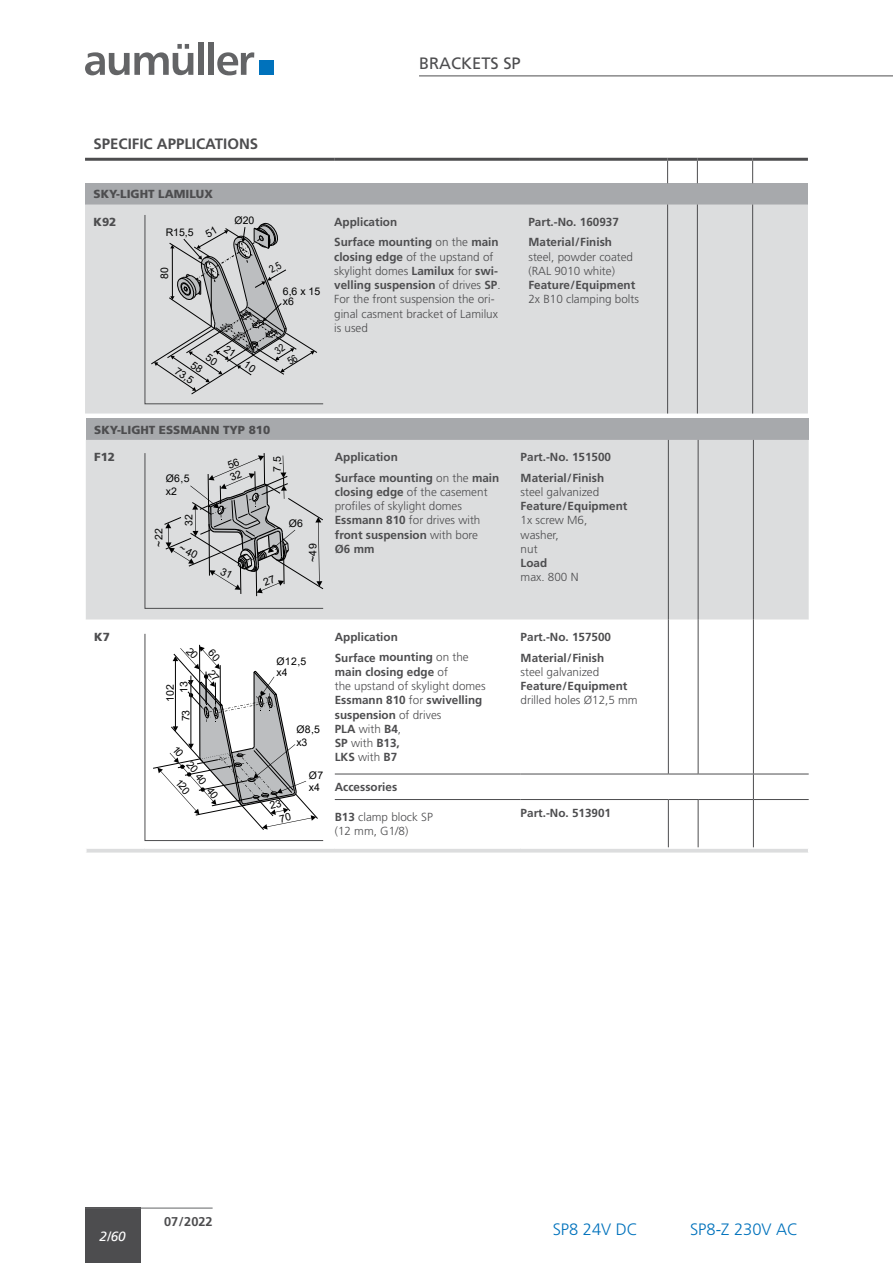
<style>
.page{position:relative;width:893px;height:1263px;background:#fff}
.page>*{position:absolute;margin:0;border:0;box-sizing:border-box;transform-origin:0 0}
.t1{font:300 16.5px "Frutiger LT Std";color:#0072bc}
.t2{font:16.5px "Frutiger LT Std";color:#4d4d4f}
.t3{font:700 15px "Frutiger LT Std";color:#4d4d4f}
.t4{font:italic 13.5px "Frutiger LT";color:#fff}
.t5{font:700 12.75px "Frutiger LT Std";color:#4d4d4f}
.t6{font:300 11.7px/14.2px "Frutiger LT Std";color:#4d4d4f}
.t7{font:700 11.7px/20.2px "Frutiger LT Std";color:#4d4d4f}
.t8{font:900 11.7px "Frutiger LT Std";color:#4d4d4f}
.t9{font:10.5px/11.6px "Arial";color:#000}
.s1{font-weight:300}
.s2{font-weight:700}
</style>
<div class="page">
<hr style="left:419px;top:76px;width:474px;height:1px;background:#4d4d4f">
<div style="left:85px;top:1208px;width:55px;height:55px;background:#4d4d4f"></div>
<hr style="left:85px;top:1208px;width:128px;height:1px;background:#636466">
<svg style="left:85px;top:44px;width:108px;height:31px"></svg>
<div style="left:198px;top:43px;width:6px;height:32px;background:#636466"></div>
<div style="left:208px;top:43px;width:6px;height:32px;background:#636466"></div>
<svg style="left:217px;top:52px;width:37px;height:23px"></svg>
<div style="left:259px;top:60px;width:15px;height:15px;background:#0072bc"></div>
<div style="left:85px;top:183px;width:723px;height:22px;background:#a7a9ac"></div>
<div style="left:85px;top:205px;width:723px;height:208px;background:#dcddde"></div>
<svg style="left:667px;top:161px;width:87px;height:22px"></svg>
<hr style="left:85px;top:158px;width:59px;height:3px;background:#4d4d4f">
<hr style="left:144px;top:158px;width:190px;height:3px;background:#4d4d4f">
<hr style="left:334px;top:158px;width:186px;height:3px;background:#4d4d4f">
<hr style="left:520px;top:158px;width:148px;height:3px;background:#4d4d4f">
<hr style="left:668px;top:158px;width:29px;height:3px;background:#4d4d4f">
<hr style="left:697px;top:158px;width:56px;height:3px;background:#4d4d4f">
<hr style="left:753px;top:158px;width:55px;height:3px;background:#4d4d4f">
<hr style="left:667px;top:205px;width:1px;height:208px;background:#4d4d4f">
<hr style="left:697px;top:205px;width:1px;height:208px;background:#4d4d4f">
<hr style="left:752px;top:205px;width:1px;height:208px;background:#4d4d4f">
<div style="left:86px;top:419px;width:723px;height:21px;background:#a7a9ac"></div>
<div style="left:86px;top:440px;width:723px;height:412px;background:#dcddde"></div>
<svg style="left:86px;top:620px;width:723px;height:227px"></svg>
<hr style="left:668px;top:440px;width:1px;height:180px;background:#4d4d4f">
<hr style="left:698px;top:440px;width:1px;height:180px;background:#4d4d4f">
<hr style="left:753px;top:440px;width:1px;height:180px;background:#4d4d4f">
<hr style="left:668px;top:620px;width:1px;height:154px;background:#4d4d4f">
<hr style="left:698px;top:620px;width:1px;height:154px;background:#4d4d4f">
<hr style="left:753px;top:620px;width:1px;height:154px;background:#4d4d4f">
<hr style="left:335px;top:774px;width:186px;height:1px;background:#4d4d4f">
<hr style="left:521px;top:774px;width:147px;height:1px;background:#4d4d4f">
<hr style="left:668px;top:774px;width:30px;height:1px;background:#4d4d4f">
<hr style="left:698px;top:774px;width:55px;height:1px;background:#4d4d4f">
<svg style="left:753px;top:775px;width:1px;height:24px"></svg>
<hr style="left:753px;top:774px;width:56px;height:1px;background:#4d4d4f">
<hr style="left:85px;top:847px;width:60px;height:2px;background:#fff">
<hr style="left:145px;top:847px;width:190px;height:2px;background:#fff">
<hr style="left:335px;top:847px;width:186px;height:2px;background:#fff">
<hr style="left:521px;top:847px;width:147px;height:2px;background:#fff">
<hr style="left:668px;top:847px;width:30px;height:2px;background:#fff">
<hr style="left:698px;top:847px;width:55px;height:2px;background:#fff">
<hr style="left:753px;top:847px;width:56px;height:2px;background:#fff">
<hr style="left:335px;top:799px;width:186px;height:1px;background:#4d4d4f">
<hr style="left:521px;top:799px;width:147px;height:1px;background:#4d4d4f">
<hr style="left:668px;top:800px;width:1px;height:47px;background:#4d4d4f">
<hr style="left:668px;top:799px;width:30px;height:1px;background:#4d4d4f">
<hr style="left:698px;top:800px;width:1px;height:47px;background:#4d4d4f">
<hr style="left:698px;top:799px;width:55px;height:1px;background:#4d4d4f">
<hr style="left:753px;top:800px;width:1px;height:47px;background:#4d4d4f">
<hr style="left:753px;top:799px;width:56px;height:1px;background:#4d4d4f">
<svg style="left:144px;top:214px;width:180px;height:191px"></svg>
<svg style="left:144px;top:633px;width:180px;height:208px"></svg>
<svg style="left:144px;top:452px;width:180px;height:157px"></svg>
<h1 class="t2" style="left:419px;top:53px;width:103px">BRACKETS SP</h1>
<p class="t3" style="left:94px;top:135px;width:166px">SPECIFIC APPLICATIONS</p>
<p class="t8" style="left:94px;top:187px;width:121px">SKY-LIGHT LAMILUX</p>
<p class="t8" style="left:94px;top:215px;width:24px">K92</p>
<p class="t7" style="left:334px;top:212px;width:166px">Application<br>Surface mounting <span class="s1">on the</span> main</p>
<p class="t6" style="left:334px;top:250px;width:168px"><span class="s2">closing edge</span> of the upstand of skylight domes <span class="s2">Lamilux</span> for <span class="s2">swi&shy;velling suspension</span> of drives <span class="s2">SP</span>.<br>For the front suspension the ori&shy;ginal casment bracket of Lamilux is used</p>
<p class="t9" style="left:235px;top:214px;width:21px">Ø20</p>
<p class="t9" style="left:166px;top:226px;width:30px">R15,5</p>
<p class="t9" style="left:159px;top:279px;width:13px;rotate:-90deg">80</p>
<p class="t9" style="left:283px;top:286px;width:39px;line-height:10.1px">6,6 x 15 x6</p>
<p class="t9" style="left:179px;top:365px;width:22px;rotate:34deg">73,5</p>
<p class="t7" style="left:528px;top:212px;width:92px">Part.-No. 160937<br>Material/Finish</p>
<p class="t6" style="left:528px;top:250px;width:106px">steel, powder coated (RAL 9010 white)</p>
<p class="t7" style="left:528px;top:275px;width:108px">Feature/Equipment</p>
<p class="t6" style="left:528px;top:292px;width:112px">2x B10 clamping bolts</p>
<p class="t8" style="left:94px;top:422px;width:177px">SKY-LIGHT ESSMANN TYP 810</p>
<p class="t8" style="left:94px;top:450px;width:22px">F12</p>
<p class="t7" style="left:335px;top:447px;width:166px">Application<br>Surface mounting <span class="s1">on the</span> main</p>
<p class="t6" style="left:335px;top:485px;width:154px"><span class="s2">closing edge</span> of the casement profiles of skylight domes<br><span class="s2">Essmann 810</span> for drives with <span class="s2">front suspension</span> with bore<br><span class="s2">Ø6 mm</span></p>
<p class="t9" style="left:271px;top:472px;width:17px;rotate:-90deg">7,5</p>
<p class="t9" style="left:166px;top:472px;width:25px;line-height:13.4px">Ø6,5 x2</p>
<p class="t9" style="left:183px;top:526px;width:13px;rotate:-90deg">32</p>
<p class="t9" style="left:289px;top:517px;width:16px">Ø6</p>
<p class="t9" style="left:153px;top:547px;width:20px;rotate:-90deg">~22</p>
<p class="t9" style="left:307px;top:562px;width:21px;rotate:-90deg">~49</p>
<p class="t8" style="left:94px;top:630px;width:17px">K7</p>
<p class="t7" style="left:335px;top:627px;width:135px">Application<br>Surface mounting <span class="s1">on the</span></p>
<p class="t7" style="left:335px;top:665px;width:152px;line-height:14.2px">main closing edge <span class="s1">of<br>the upstand of skylight domes<br></span>Essmann 810 <span class="s1">for</span> swivelling suspension <span class="s1">of drives<br></span>PLA <span class="s1">with</span> B4<span class="s1">,<br></span>SP <span class="s1">with</span> B13,<br>LKS <span class="s1">with</span> B7</p>
<p class="t9" style="left:276px;top:655px;width:31px">Ø12,5 x4</p>
<p class="t9" style="left:178px;top:693px;width:13px;rotate:-90deg">13</p>
<p class="t9" style="left:164px;top:701px;width:19px;rotate:-90deg">102</p>
<p class="t9" style="left:180px;top:721px;width:13px;rotate:-90deg">73</p>
<p class="t9" style="left:296px;top:723px;width:25px;line-height:12.6px">Ø8,5 x3</p>
<p class="t7" style="left:521px;top:447px;width:92px">Part.-No. 151500<br>Material/Finish</p>
<p class="t6" style="left:521px;top:485px;width:80px">steel galvanized</p>
<p class="t7" style="left:521px;top:496px;width:108px">Feature/Equipment</p>
<p class="t6" style="left:521px;top:513px;width:68px">1x screw M6, washer,<br>nut</p>
<p class="t7" style="left:521px;top:553px;width:28px">Load</p>
<p class="t6" style="left:521px;top:570px;width:59px">max. 800 N</p>
<p class="t7" style="left:521px;top:627px;width:92px">Part.-No. 157500<br>Material/Finish</p>
<p class="t6" style="left:521px;top:665px;width:80px">steel galvanized</p>
<p class="t7" style="left:521px;top:676px;width:108px">Feature/Equipment</p>
<p class="t6" style="left:521px;top:693px;width:119px">drilled holes Ø12,5 mm</p>
<p class="t9" style="left:268px;top:798px;width:19px;line-height:15.5px;text-align:center;rotate:-14deg">23<br>70</p>
<p class="t9" style="left:309px;top:769px;width:16px">Ø7 x4</p>
<p class="t7" style="left:335px;top:777px;width:64px">Accessories</p>
<p class="t6" style="left:335px;top:810px;width:100px"><span class="s2">B13</span> clamp block SP (12 mm, G1/8)</p>
<p class="t7" style="left:521px;top:803px;width:92px">Part.-No. 513901</p>
<p class="t4" style="left:100px;top:1229px;width:28px">2/60</p>
<p class="t5" style="left:164px;top:1214px;width:50px">07/2022</p>
<h1 class="t1" style="left:553px;top:1220px;width:87px">SP8 24V DC</h1>
<h1 class="t1" style="left:690px;top:1220px;width:110px">SP8-Z 230V AC</h1>
</div>
